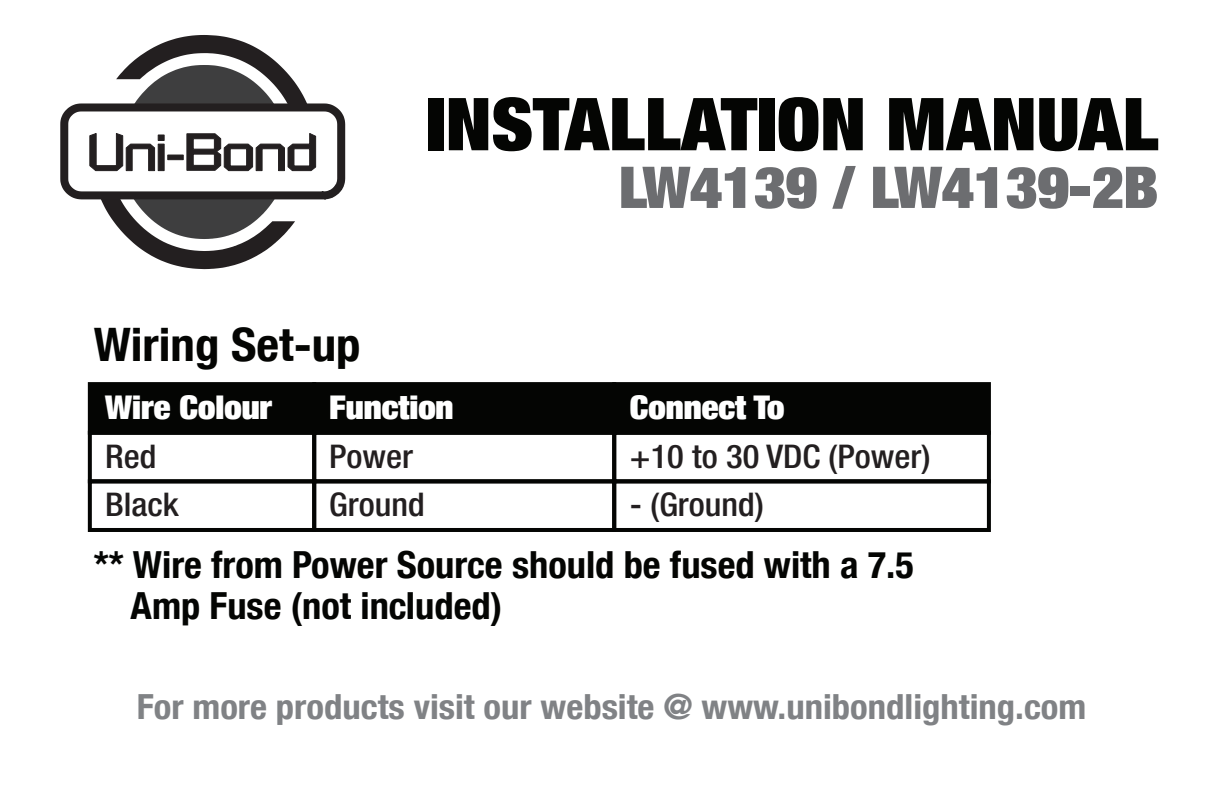
<style>
.page{position:relative;width:1224px;height:792px;background:#fff}
.page>*{position:absolute;margin:0;border:0;box-sizing:border-box;transform-origin:0 0}
.t1{font:900 condensed 73.2px "Helvetica Neue LT Com";color:#040503;scale:1.06 1}
.t2{font:900 condensed 57.6px "Helvetica Neue LT Com";color:#6c6d70;scale:1.06 1}
.t3{font:700 condensed 46px "Helvetica Neue LT Com";color:#040503;scale:1.06 1}
.t4{font:700 condensed 37.2px/41.2px "Helvetica Neue LT Com";color:#040503}
.t5{font:700 condensed 34.8px "Helvetica Neue LT Com";color:#808285;scale:1.06 1}
.t6{font:500 condensed 32.8px/48.4px "Helvetica Neue LT Com";color:#231f20;scale:1.06 1}
.t7{font:900 condensed 32.8px "Helvetica Neue LT Com";color:#fff;scale:1.06 1}
</style>
<div class="page">
<div style="left:88px;top:382px;width:228px;height:53px;background:#040503;border:4px solid #040503"></div>
<div style="left:312px;top:382px;width:304px;height:53px;background:#040503;border:4px solid #040503"></div>
<div style="left:612px;top:382px;width:379px;height:53px;background:#040503;border:4px solid #040503"></div>
<div style="left:88px;top:431px;width:228px;height:52px;border:4px solid #040503"></div>
<div style="left:312px;top:431px;width:304px;height:52px;border:4px solid #040503"></div>
<div style="left:612px;top:431px;width:379px;height:52px;border:4px solid #040503"></div>
<div style="left:88px;top:479px;width:228px;height:53px;border:4px solid #040503"></div>
<div style="left:312px;top:479px;width:304px;height:53px;border:4px solid #040503"></div>
<div style="left:612px;top:479px;width:379px;height:53px;border:4px solid #040503"></div>
<svg style="left:60px;top:112px;width:286px;height:79px"></svg>
<svg style="left:64px;top:35px;width:277px;height:234px"></svg>
<p class="t3" style="left:94px;top:317px;width:253px">Wiring Set-up</p>
<h1 class="t1" style="left:426px;top:78px;width:693px">INSTALLATION MANUAL</h1>
<h2 class="t2" style="left:619px;top:151px;width:511px">LW4139 / LW4139-2B</h2>
<p class="t7" style="left:105px;top:386px;width:159px">Wire Colour</p>
<p class="t7" style="left:329px;top:386px;width:119px">Function</p>
<p class="t7" style="left:630px;top:386px;width:147px">Connect To</p>
<p class="t6" style="left:105px;top:432px;width:71px">Red<br>Black</p>
<p class="t6" style="left:329px;top:432px;width:92px">Power<br>Ground</p>
<p class="t6" style="left:630px;top:432px;width:285px">+10 to 30 VDC (Power)</p>
<p class="t6" style="left:630px;top:480px;width:128px">- (Ground)</p>
<p class="t4" style="left:131px;top:544px;width:785px;text-indent:-37px">** Wire from Power Source should be fused with a 7.5<br>Amp Fuse (not included)</p>
<p class="t5" style="left:137px;top:686px;width:897px">For more products visit our website @ www.unibondlighting.com</p>
</div>
